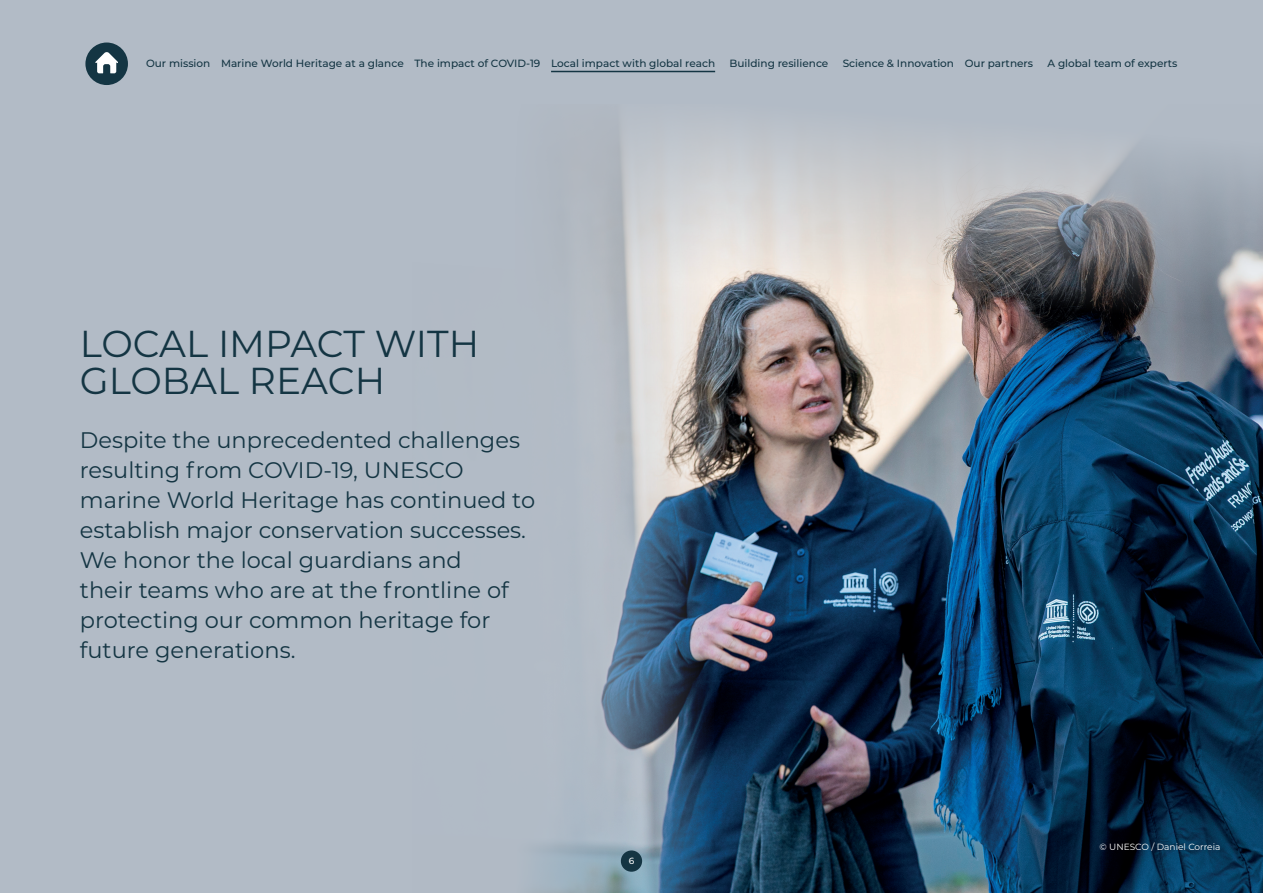
<style>
.page{position:relative;width:1263px;height:893px;background:#b2bbc6}
.page>*{position:absolute;margin:0;border:0;box-sizing:border-box;transform-origin:0 0}
.t1{font:37.5px/37.5px "Montserrat";color:#143543}
.t2{font:22.5px/30px "Montserrat";color:#143543}
.t3{font:500 10.5px "Montserrat";color:#143543}
.t4{font:9px "Montserrat";color:#fff}
.t5{font:500 9px "Montserrat";color:#fff}
</style>
<div class="page">
<img style="left:534px;top:127px;width:729px;height:766px">
<div style="left:621px;top:850px;width:21px;height:22px;background:#143543;border-radius:50%"></div>
<div style="left:85px;top:43px;width:43px;height:42px;background:#143543;border-radius:50%"></div>
<svg style="left:95px;top:52px;width:23px;height:21px"></svg>
<hr style="left:551px;top:71px;width:164px;height:1px;background:#143543">
<p class="t3" style="left:146px;top:55px;width:571px">Our mission Marine World Heritage at a glance The impact of COVID-19 Local impact with global reach</p>
<p class="t3" style="left:729px;top:55px;width:100px">Building resilience</p>
<p class="t3" style="left:843px;top:55px;width:192px">Science &amp; Innovation Our partners</p>
<p class="t3" style="left:1047px;top:55px;width:132px">A global team of experts</p>
<h1 class="t1" style="left:80px;top:323px;width:401px">LOCAL IMPACT WITH<br>GLOBAL REACH</h1>
<p class="t2" style="left:80px;top:424px;width:457px">Despite the unprecedented challenges resulting from COVID-19, UNESCO marine World Heritage has continued to establish major conservation successes.<br>We honor the local guardians and<br>their teams who are at the frontline of protecting our common heritage for future generations.</p>
<p class="t5" style="left:629px;top:855px;width:7px">6</p>
<p class="t4" style="left:1099px;top:841px;width:122px">© UNESCO / Daniel Correia</p>
</div>
